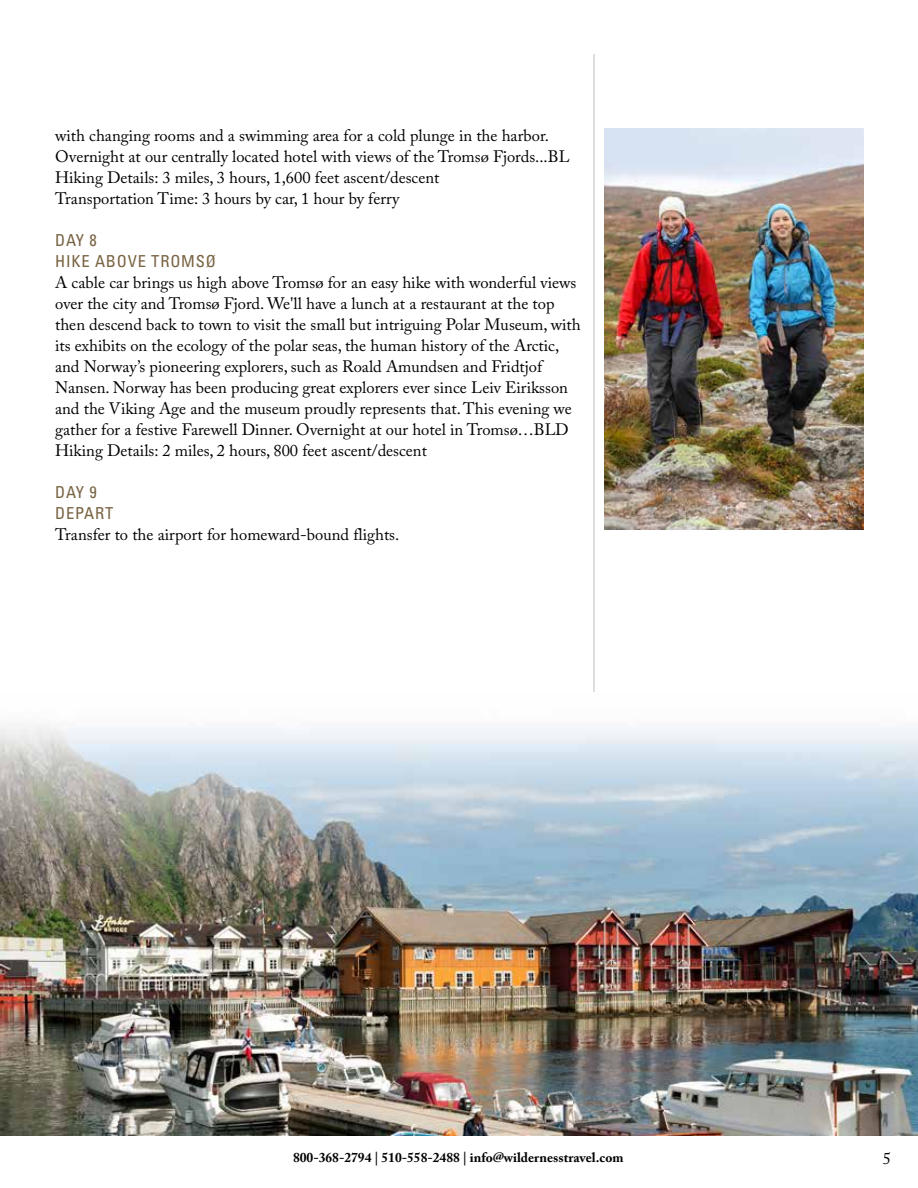
<style>
.page{position:relative;width:918px;height:1188px;background:#fff}
.page>*{position:absolute;margin:0;border:0;box-sizing:border-box;transform-origin:0 0}
.t1{font:16.5px/21px "Adobe Caslon Pro";color:#000}
.t2{font:condensed 16.5px/21px "Univers LT Std";letter-spacing:.05em;color:#786342}
.t3{font:700 13.5px "Adobe Caslon Pro";color:#000}
</style>
<div class="page">
<hr style="left:594px;top:54px;width:1px;height:1080px;background:#bcbec0">
<img style="left:0;top:693px;width:918px;height:442px">
<img style="left:605px;top:129px;width:258px;height:400px">
<p class="t1" style="left:55px;top:125px;width:516px">with changing rooms and a swimming area for a cold plunge in the harbor.<br>Overnight at our centrally located hotel with views of the Tromsø Fjords...BL Hiking Details: 3 miles, 3 hours, 1,600 feet ascent/descent<br>Transportation Time: 3 hours by car, 1 hour by ferry</p>
<p class="t2" style="left:55px;top:229px;width:162px">DAY 8<br>HIKE ABOVE TROMSØ</p>
<p class="t1" style="left:55px;top:272px;width:527px">A cable car brings us high above Tromsø for an easy hike with wonderful views over the city and Tromsø Fjord. We'll have a lunch at a restaurant at the top then descend back to town to visit the small but intriguing Polar Museum, with its exhibits on the ecology of the polar seas, the human history of the Arctic, and Norway’s pioneering explorers, such as Roald Amundsen and Fridtjof Nansen. Norway has been producing great explorers ever since Leiv Eiriksson and the Viking Age and the museum proudly represents that. This evening we gather for a festive Farewell Dinner. Overnight at our hotel in Tromsø…BLD Hiking Details: 2 miles, 2 hours, 800 feet ascent/descent</p>
<p class="t2" style="left:55px;top:481px;width:60px">DAY 9<br>DEPART</p>
<p class="t1" style="left:55px;top:524px;width:346px">Transfer to the airport for homeward-bound flights.</p>
<p class="t3" style="left:293px;top:1150px;width:332px">800-368-2794 | 510-558-2488 | info@wildernesstravel.com</p>
<p class="t1" style="left:883px;top:1148px;width:10px">5</p>
</div>
